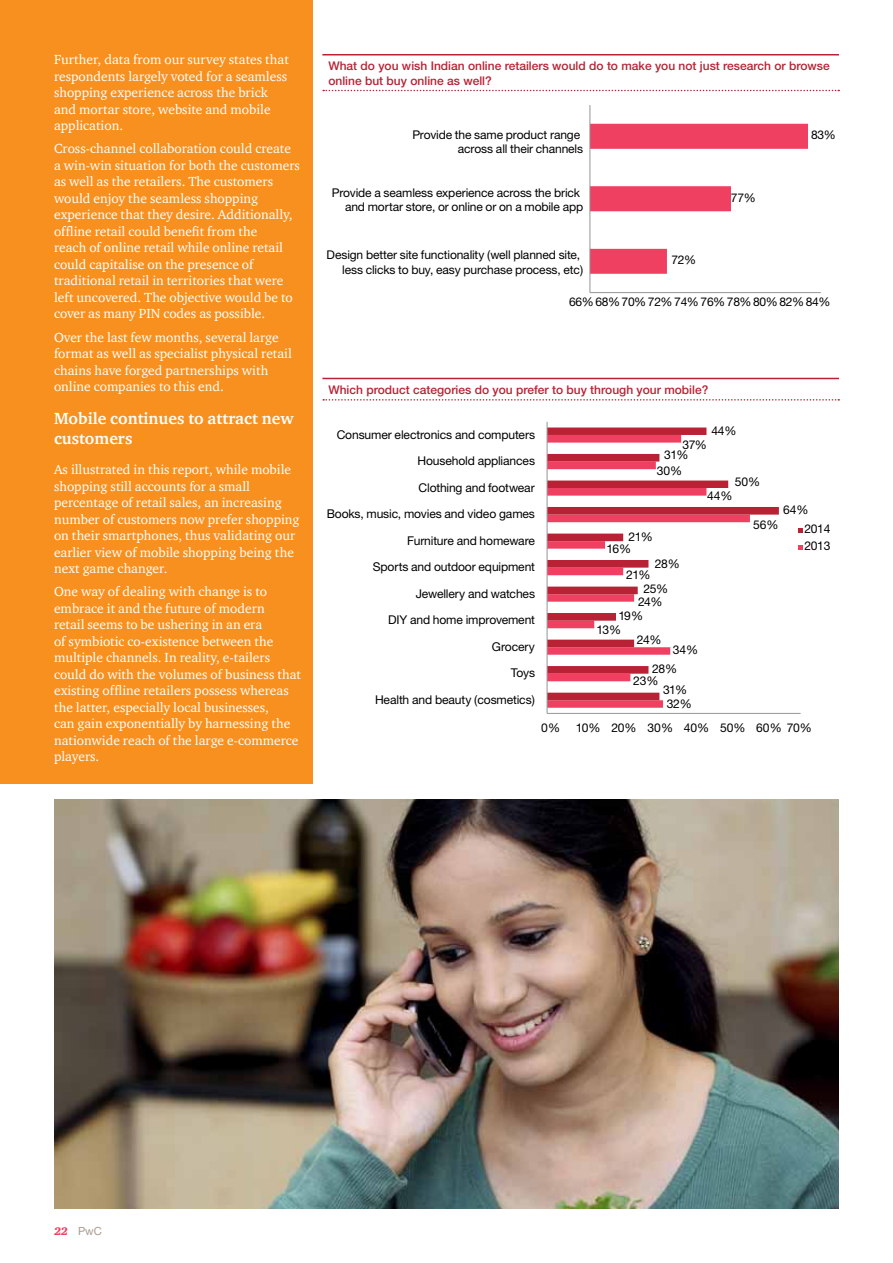
<style>
.page{position:relative;width:893px;height:1263px;background:#fff}
.page>*{position:absolute;margin:0;border:0;box-sizing:border-box;transform-origin:0 0}
.t1{font:700 16.5px/19.8px "ITC Charter Com";color:#fff}
.t2{font:13.5px/16.5px "ITC Charter Com";color:#fff}
.t3{font:12.15px/17px "Helvetica Neue";letter-spacing:-.01em;color:#010101}
.t4{font:12px/14.4px "Helvetica Neue";letter-spacing:-.01em;color:#010101;text-align:right}
.t5{font:500 12px/14.4px "Helvetica Neue";color:#b82234}
.t6{font:11.25px "Helvetica Neue";color:#a89b91}
.s1{font-family:"ITC Charter Com";font-weight:900;font-style:italic;color:#ef4062}
</style>
<div class="page">
<img style="left:54px;top:800px;width:785px;height:409px">
<div style="left:0;top:0;width:312px;height:783px;background:#f7901e"></div>
<hr style="left:322px;top:54px;width:517px;height:2px;background:#b82234">
<svg style="left:323px;top:90px;width:516px;height:1px"></svg>
<hr style="left:322px;top:378px;width:517px;height:1px;background:#b82234">
<svg style="left:323px;top:399px;width:516px;height:2px"></svg>
<svg style="left:591px;top:124px;width:217px;height:150px"></svg>
<hr style="left:590px;top:292px;width:231px;height:1px;background:#939598">
<hr style="left:590px;top:105px;width:1px;height:188px;background:#939598">
<svg style="left:548px;top:700px;width:115px;height:8px"></svg>
<svg style="left:548px;top:427px;width:231px;height:273px"></svg>
<hr style="left:547px;top:713px;width:254px;height:1px;background:#939598">
<hr style="left:547px;top:422px;width:1px;height:291px;background:#939598">
<svg style="left:798px;top:528px;width:4px;height:4px"></svg>
<svg style="left:798px;top:545px;width:4px;height:4px"></svg>
<p class="t2" style="left:54px;top:51px;width:236px">Further, data from our survey states that respondents largely voted for a seamless shopping experience across the brick and mortar store, website and mobile application.</p>
<p class="t2" style="left:54px;top:140px;width:248px">Cross-channel collaboration could create a win-win situation for both the customers as well as the retailers. The customers would enjoy the seamless shopping experience that they desire. Additionally, offline retail could benefit from the<br>reach of online retail while online retail could capitalise on the presence of traditional retail in territories that were left uncovered. The objective would be to cover as many PIN codes as possible.</p>
<p class="t2" style="left:54px;top:328px;width:239px">Over the last few months, several large format as well as specialist physical retail chains have forged partnerships with online companies to this end.</p>
<p class="t1" style="left:54px;top:409px;width:241px">Mobile continues to attract new customers</p>
<p class="t2" style="left:54px;top:461px;width:247px">As illustrated in this report, while mobile shopping still accounts for a small percentage of retail sales, an increasing number of customers now prefer shopping on their smartphones, thus validating our earlier view of mobile shopping being the next game changer.</p>
<p class="t2" style="left:54px;top:583px;width:249px">One way of dealing with change is to embrace it and the future of modern<br>retail seems to be ushering in an era<br>of symbiotic co-existence between the multiple channels. In reality, e-tailers could do with the volumes of business that existing offline retailers possess whereas the latter, especially local businesses,<br>can gain exponentially by harnessing the nationwide reach of the large e-commerce players.</p>
<p class="t5" style="left:328px;top:59px;width:503px">What do you wish Indian online retailers would do to make you not just research or browse online but buy online as well?</p>
<p class="t4" style="left:412px;top:127px;width:172px">Provide the same product range across all their channels</p>
<p class="t4" style="left:811px;top:128px;width:26px">83%</p>
<p class="t4" style="left:332px;top:185px;width:253px">Provide a seamless experience across the brick and mortar store, or online or on a mobile app</p>
<p class="t4" style="left:731px;top:190px;width:26px">77%</p>
<p class="t4" style="left:327px;top:247px;width:258px">Design better site functionality (well planned site, less clicks to buy, easy purchase process, etc)</p>
<p class="t4" style="left:671px;top:253px;width:26px">72%</p>
<p class="t4" style="left:569px;top:294px;width:263px">66%68%70%72%74%76%78%80%82% 84%</p>
<p class="t5" style="left:328px;top:382px;width:381px">Which product categories do you prefer to buy through your mobile?</p>
<p class="t3" style="left:337px;top:426px;width:200px">Consumer electronics and computers</p>
<p class="t3" style="left:417px;top:452px;width:119px">Household appliances</p>
<p class="t3" style="left:419px;top:479px;width:118px">Clothing and footwear</p>
<p class="t3" style="left:711px;top:422px;width:27px">44%</p>
<p class="t3" style="left:682px;top:436px;width:26px">37%</p>
<p class="t3" style="left:664px;top:446px;width:26px">31%</p>
<p class="t3" style="left:657px;top:462px;width:27px">30%</p>
<p class="t3" style="left:735px;top:473px;width:27px">50%</p>
<p class="t3" style="left:707px;top:487px;width:27px">44%</p>
<p class="t3" style="left:327px;top:505px;width:210px">Books, music, movies and video games</p>
<p class="t3" style="left:407px;top:532px;width:129px">Furniture and homeware</p>
<p class="t3" style="left:629px;top:528px;width:26px">21%</p>
<p class="t3" style="left:606px;top:540px;width:26px">16%</p>
<p class="t3" style="left:783px;top:501px;width:27px">64%</p>
<p class="t3" style="left:753px;top:516px;width:27px">56%</p>
<p class="t3" style="left:804px;top:520px;width:27px">2014<br>2013</p>
<p class="t3" style="left:373px;top:558px;width:164px">Sports and outdoor equipment</p>
<p class="t3" style="left:655px;top:555px;width:27px">28%</p>
<p class="t3" style="left:626px;top:566px;width:26px">21%</p>
<p class="t3" style="left:416px;top:585px;width:121px">Jewellery and watches</p>
<p class="t3" style="left:643px;top:579px;width:26px">25%</p>
<p class="t3" style="left:638px;top:593px;width:26px">24%</p>
<p class="t3" style="left:388px;top:611px;width:149px">DIY and home improvement</p>
<p class="t3" style="left:492px;top:638px;width:45px">Grocery</p>
<p class="t3" style="left:618px;top:607px;width:26px">19%</p>
<p class="t3" style="left:597px;top:621px;width:26px">13%</p>
<p class="t3" style="left:637px;top:631px;width:26px">24%</p>
<p class="t3" style="left:673px;top:641px;width:27px">34%</p>
<p class="t3" style="left:511px;top:664px;width:26px">Toys</p>
<p class="t3" style="left:375px;top:691px;width:162px">Health and beauty (cosmetics)</p>
<p class="t3" style="left:652px;top:660px;width:27px">28%</p>
<p class="t3" style="left:633px;top:672px;width:27px">23%</p>
<p class="t3" style="left:663px;top:681px;width:26px">31%</p>
<p class="t3" style="left:667px;top:695px;width:27px">32%</p>
<p class="t3" style="left:541px;top:719px;width:20px">0%</p>
<p class="t3" style="left:576px;top:719px;width:238px">10% 20% 30% 40% 50% 60% 70%</p>
<p class="t6" style="left:54px;top:1224px;width:49px"><span class="s1">22</span> PwC</p>
</div>
